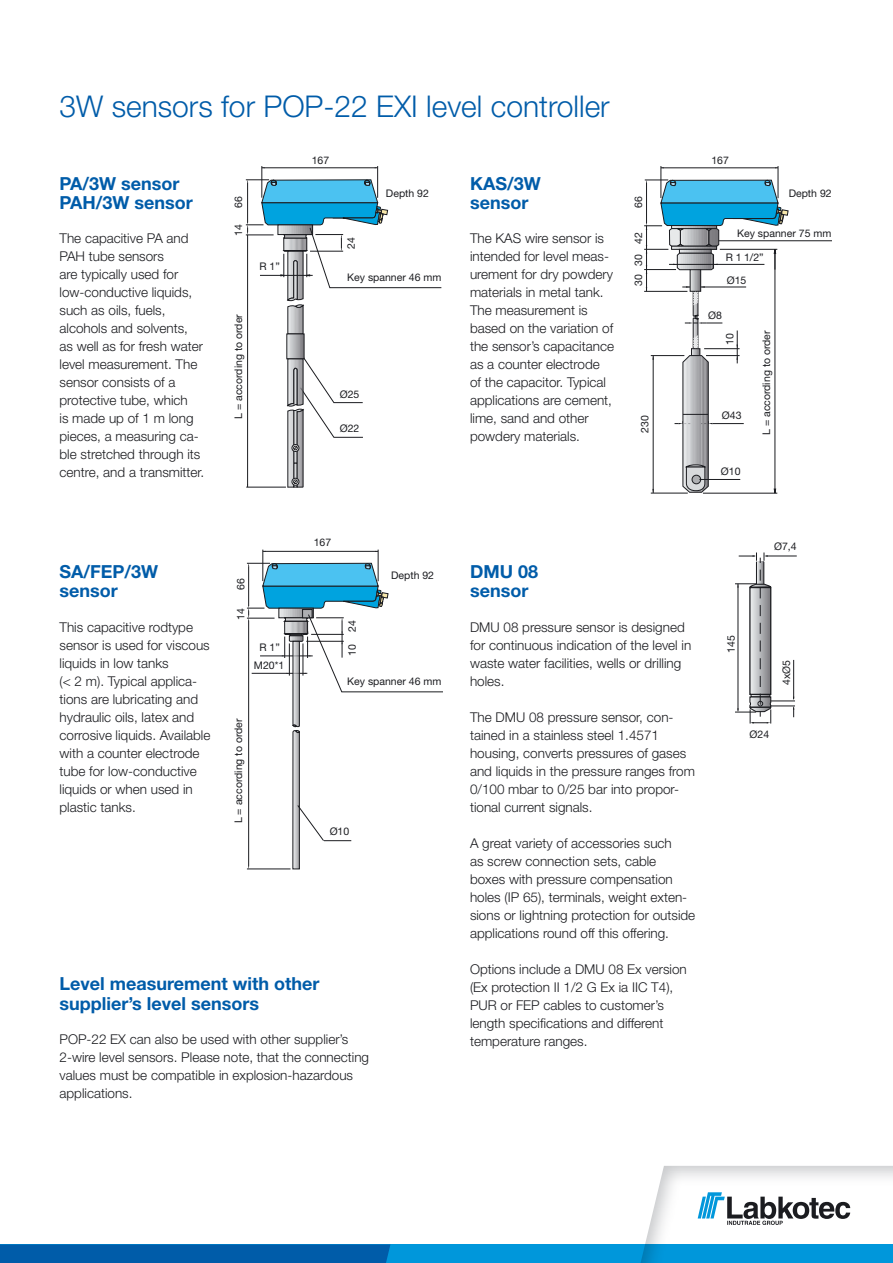
<style>
.page{position:relative;width:893px;height:1263px;background:#fff}
.page>*{position:absolute;margin:0;border:0;box-sizing:border-box;transform-origin:0 0}
.t1{font:300 30px "Helvetica Neue";color:#005ca9}
.t2{font:700 18px/19.5px "Helvetica Neue";color:#005ca9}
.t3{font:300 13.5px/18px "Helvetica Neue";color:#1b1c20}
.t4{font:10.5px "Helvetica Neue";color:#1b1c20}
</style>
<div class="page">
<hr style="left:262px;top:166px;width:1px;height:32px;background:#1b1c20">
<hr style="left:262px;top:168px;width:116px;height:1px;background:#1b1c20">
<hr style="left:377px;top:166px;width:1px;height:32px;background:#1b1c20">
<svg style="left:246px;top:179px;width:195px;height:309px"></svg>
<hr style="left:703px;top:493px;width:74px;height:1px;background:#1b1c20">
<hr style="left:651px;top:493px;width:37px;height:1px;background:#1b1c20">
<hr style="left:715px;top:240px;width:116px;height:1px;background:#1b1c20">
<hr style="left:661px;top:168px;width:117px;height:1px;background:#1b1c20">
<hr style="left:778px;top:166px;width:1px;height:32px;background:#1b1c20">
<hr style="left:661px;top:166px;width:1px;height:32px;background:#1b1c20">
<svg style="left:644px;top:179px;width:145px;height:314px"></svg>
<div style="left:0;top:1244px;width:893px;height:19px;background:#0097db"></div>
<div style="left:0;top:1244px;width:390px;height:19px;background:#005ca9"></div>
<svg style="left:640px;top:1166px;width:253px;height:97px"></svg>
<hr style="left:263px;top:551px;width:115px;height:1px;background:#1b1c20">
<hr style="left:378px;top:550px;width:1px;height:31px;background:#1b1c20">
<hr style="left:263px;top:550px;width:1px;height:31px;background:#1b1c20">
<svg style="left:247px;top:562px;width:195px;height:308px"></svg>
<hr style="left:760px;top:706px;width:35px;height:1px;background:#1b1c20">
<hr style="left:760px;top:701px;width:35px;height:1px;background:#1b1c20">
<hr style="left:793px;top:660px;width:1px;height:39px;background:#1b1c20">
<hr style="left:766px;top:556px;width:31px;height:1px;background:#1b1c20">
<svg style="left:735px;top:552px;width:39px;height:171px"></svg>
<p class="t1" style="left:60px;top:88px;width:552px">3W sensors for POP-22 EXI level controller</p>
<p class="t4" style="left:312px;top:154px;width:19px">167</p>
<p class="t2" style="left:60px;top:173px;width:122px">PA/3W sensor</p>
<p class="t2" style="left:60px;top:193px;width:135px">PAH/3W sensor</p>
<p class="t3" style="left:60px;top:229px;width:146px">The capacitive PA and<br>PAH tube sensors<br>are typically used for low-conductive liquids, such as oils, fuels, alcohols and solvents, as well as for fresh water level measurement. The sensor consists of a protective tube, which<br>is made up of 1 m long pieces, a measuring ca&shy;ble stretched through its centre, and a transmitter.</p>
<p class="t4" style="left:232px;top:208px;width:13px;rotate:-90deg">66</p>
<p class="t4" style="left:232px;top:236px;width:13px;rotate:-90deg">14</p>
<p class="t4" style="left:259px;top:260px;width:22px">R 1”</p>
<p class="t4" style="left:232px;top:419px;width:106px;rotate:-90deg">L = according to order</p>
<p class="t4" style="left:345px;top:249px;width:13px;rotate:-90deg">24</p>
<p class="t4" style="left:386px;top:187px;width:44px">Depth 92</p>
<p class="t4" style="left:347px;top:271px;width:96px">Key spanner 46 mm</p>
<p class="t4" style="left:340px;top:388px;width:21px">Ø25</p>
<p class="t4" style="left:340px;top:422px;width:21px">Ø22</p>
<p class="t2" style="left:470px;top:173px;width:72px">KAS/3W</p>
<p class="t2" style="left:470px;top:193px;width:60px">sensor</p>
<p class="t3" style="left:470px;top:229px;width:145px">The KAS wire sensor is intended for level meas&shy;urement for dry powdery materials in metal tank.</p>
<p class="t3" style="left:470px;top:301px;width:146px">The measurement is based on the variation of the sensor’s capacitance as a counter electrode of the capacitor. Typical applications are cement,</p>
<p class="t3" style="left:470px;top:409px;width:120px">lime, sand and other powdery materials.</p>
<p class="t4" style="left:632px;top:208px;width:13px;rotate:-90deg">66</p>
<p class="t4" style="left:632px;top:244px;width:13px;rotate:-90deg">42</p>
<p class="t4" style="left:632px;top:266px;width:13px;rotate:-90deg">30</p>
<p class="t4" style="left:632px;top:286px;width:13px;rotate:-90deg">30</p>
<p class="t4" style="left:638px;top:433px;width:19px;rotate:-90deg">230</p>
<p class="t4" style="left:711px;top:154px;width:19px">167</p>
<p class="t4" style="left:789px;top:187px;width:44px">Depth 92</p>
<p class="t4" style="left:737px;top:227px;width:96px">Key spanner 75 mm</p>
<p class="t4" style="left:726px;top:251px;width:40px">R 1 1/2”</p>
<p class="t4" style="left:727px;top:274px;width:21px">Ø15</p>
<p class="t4" style="left:708px;top:309px;width:15px">Ø8</p>
<p class="t4" style="left:723px;top:345px;width:13px;rotate:-90deg">10</p>
<p class="t4" style="left:722px;top:409px;width:21px">Ø43</p>
<p class="t4" style="left:721px;top:465px;width:21px">Ø10</p>
<p class="t4" style="left:760px;top:435px;width:106px;rotate:-90deg">L = according to order</p>
<p class="t2" style="left:60px;top:561px;width:100px">SA/FEP/3W</p>
<p class="t2" style="left:60px;top:581px;width:60px">sensor</p>
<p class="t3" style="left:60px;top:617px;width:152px">This capacitive rodtype sensor is used for viscous liquids in low tanks<br>(&lt; 2 m). Typical applica&shy;tions are lubricating and hydraulic oils, latex and corrosive liquids. Available with a counter electrode tube for low-conductive liquids or when used in plastic tanks.</p>
<p class="t4" style="left:234px;top:590px;width:13px;rotate:-90deg">66</p>
<p class="t4" style="left:234px;top:620px;width:13px;rotate:-90deg">14</p>
<p class="t4" style="left:259px;top:641px;width:22px">R 1”</p>
<p class="t4" style="left:254px;top:659px;width:32px">M20*1</p>
<p class="t4" style="left:232px;top:823px;width:106px;rotate:-90deg">L = according to order</p>
<p class="t4" style="left:314px;top:536px;width:19px">167</p>
<p class="t4" style="left:391px;top:569px;width:44px">Depth 92</p>
<p class="t4" style="left:346px;top:632px;width:13px;rotate:-90deg">24</p>
<p class="t4" style="left:346px;top:655px;width:13px;rotate:-90deg">10</p>
<p class="t4" style="left:347px;top:675px;width:96px">Key spanner 46 mm</p>
<p class="t4" style="left:330px;top:825px;width:21px">Ø10</p>
<p class="t2" style="left:60px;top:973px;width:261px">Level measurement with other supplier’s level sensors</p>
<p class="t3" style="left:60px;top:1030px;width:311px">POP-22 EX can also be used with other supplier’s 2-wire level sensors. Please note, that the connecting values must be compatible in explosion-hazardous applications.</p>
<p class="t2" style="left:470px;top:561px;width:70px">DMU 08</p>
<p class="t2" style="left:470px;top:581px;width:60px">sensor</p>
<p class="t3" style="left:470px;top:617px;width:223px">DMU 08 pressure sensor is designed for continuous indication of the level in waste water facilities, wells or drilling holes.</p>
<p class="t3" style="left:470px;top:707px;width:227px">The DMU 08 pressure sensor, con&shy;tained in a stainless steel 1.4571 housing, converts pressures of gases and liquids in the pressure ranges from 0/100 mbar to 0/25 bar into propor&shy;tional current signals.</p>
<p class="t3" style="left:470px;top:833px;width:227px">A great variety of accessories such<br>as screw connection sets, cable<br>boxes with pressure compensation holes (IP 65), terminals, weight exten&shy;sions or lightning protection for outside applications round off this offering.</p>
<p class="t3" style="left:470px;top:959px;width:218px">Options include a DMU 08 Ex version (Ex protection II 1/2 G Ex ia IIC T4),<br>PUR or FEP cables to customer’s length specifications and different temperature ranges.</p>
<p class="t4" style="left:774px;top:540px;width:24px">Ø7,4</p>
<p class="t4" style="left:725px;top:653px;width:19px;rotate:-90deg">145</p>
<p class="t4" style="left:780px;top:685px;width:27px;rotate:-90deg">4xØ5</p>
<p class="t4" style="left:750px;top:728px;width:21px">Ø24</p>
</div>
